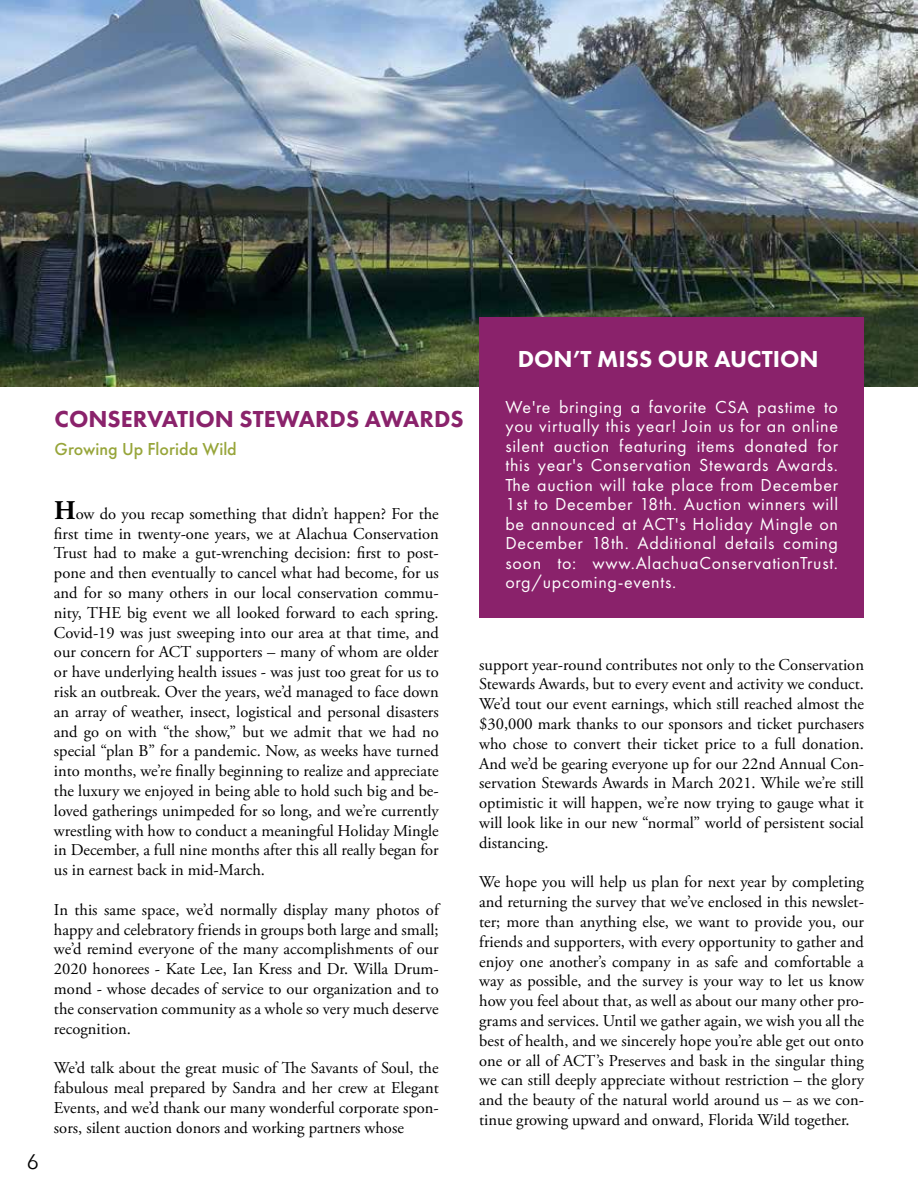
<style>
.page{position:relative;width:918px;height:1188px;background:#fff}
.page>*{position:absolute;margin:0;border:0;box-sizing:border-box;transform-origin:0 0}
.t1{font:800 24px "Futura PT";color:#8a226b}
.t2{font:800 24px "Futura PT";color:#fff}
.t3{font:21px "Avenir Next";color:#000101}
.t4{font:18px/19.5px "Futura PT";letter-spacing:.04em;color:#fff;text-align:justify}
.t5{font:500 18px "Futura PT";color:#97a53a}
.t6{font:16.5px/19.8px "Adobe Garamond Pro";color:#000;text-align:justify}
.s1{font-weight:700;font-size:27px}
</style>
<div class="page">
<img style="left:0;top:0;width:918px;height:387px">
<div style="left:479px;top:318px;width:385px;height:300px;background:#8a226b"></div>
<p class="t3" style="left:27px;top:1144px;width:14px">6</p>
<h1 class="t1" style="left:55px;top:404px;width:411px">CONSERVATION STEWARDS AWARDS</h1>
<p class="t5" style="left:55px;top:438px;width:184px">Growing Up Florida Wild</p>
<p class="t6" style="left:54px;top:504px;width:386px"><span class="s1">H</span>ow do you recap something that didn’t happen? For the first time in twenty-one years, we at Alachua Conservation Trust had to make a gut-wrenching decision: first to post&shy;pone and then eventually to cancel what had become, for us and for so many others in our local conservation commu&shy;nity, THE big event we all looked forward to each spring.<br>Covid-19 was just sweeping into our area at that time, and our concern for ACT supporters – many of whom are older or have underlying health issues - was just too great for us to risk an outbreak. Over the years, we’d managed to face down an array of weather, insect, logistical and personal disasters and go on with “the show,” but we admit that we had no special “plan B” for a pandemic. Now, as weeks have turned into months, we’re finally beginning to realize and appreciate the luxury we enjoyed in being able to hold such big and be&shy;loved gatherings unimpeded for so long, and we’re currently wrestling with how to conduct a meaningful Holiday Mingle in December, a full nine months after this all really began for us in earnest back in mid-March.</p>
<p class="t6" style="left:54px;top:900px;width:386px">In this same space, we’d normally display many photos of happy and celebratory friends in groups both large and small; we’d remind everyone of the many accomplishments of our 2020 honorees - Kate Lee, Ian Kress and Dr. Willa Drum&shy;mond - whose decades of service to our organization and to the conservation community as a whole so very much deserve recognition.</p>
<p class="t6" style="left:54px;top:1059px;width:386px">We’d talk about the great music of The Savants of Soul, the fabulous meal prepared by Sandra and her crew at Elegant Events, and we’d thank our many wonderful corporate spon&shy;sors, silent auction donors and working partners whose</p>
<h1 class="t2" style="left:518px;top:344px;width:302px">DON’T MISS OUR AUCTION</h1>
<p class="t4" style="left:505px;top:397px;width:334px">We're bringing a favorite CSA pastime to you virtually this year! Join us for an online silent auction featuring items donated for this year's Conservation Stewards Awards.<br>The auction will take place from December 1st to December 18th. Auction winners will be announced at ACT's Holiday Mingle on December 18th. Additional details coming soon to: www.AlachuaConservationTrust. org/upcoming-events.</p>
<p class="t6" style="left:479px;top:655px;width:386px">support year-round contributes not only to the Conservation Stewards Awards, but to every event and activity we conduct.<br>We’d tout our event earnings, which still reached almost the $30,000 mark thanks to our sponsors and ticket purchasers who chose to convert their ticket price to a full donation.<br>And we’d be gearing everyone up for our 22nd Annual Con&shy;servation Stewards Awards in March 2021. While we’re still optimistic it will happen, we’re now trying to gauge what it will look like in our new “normal” world of persistent social distancing.</p>
<p class="t6" style="left:479px;top:873px;width:386px">We hope you will help us plan for next year by completing and returning the survey that we’ve enclosed in this newslet&shy;ter; more than anything else, we want to provide you, our friends and supporters, with every opportunity to gather and enjoy one another’s company in as safe and comfortable a way as possible, and the survey is your way to let us know how you feel about that, as well as about our many other pro&shy;grams and services. Until we gather again, we wish you all the best of health, and we sincerely hope you’re able get out onto one or all of ACT’s Preserves and bask in the singular thing we can still deeply appreciate without restriction – the glory and the beauty of the natural world around us – as we con&shy;tinue growing upward and onward, Florida Wild together.</p>
</div>
